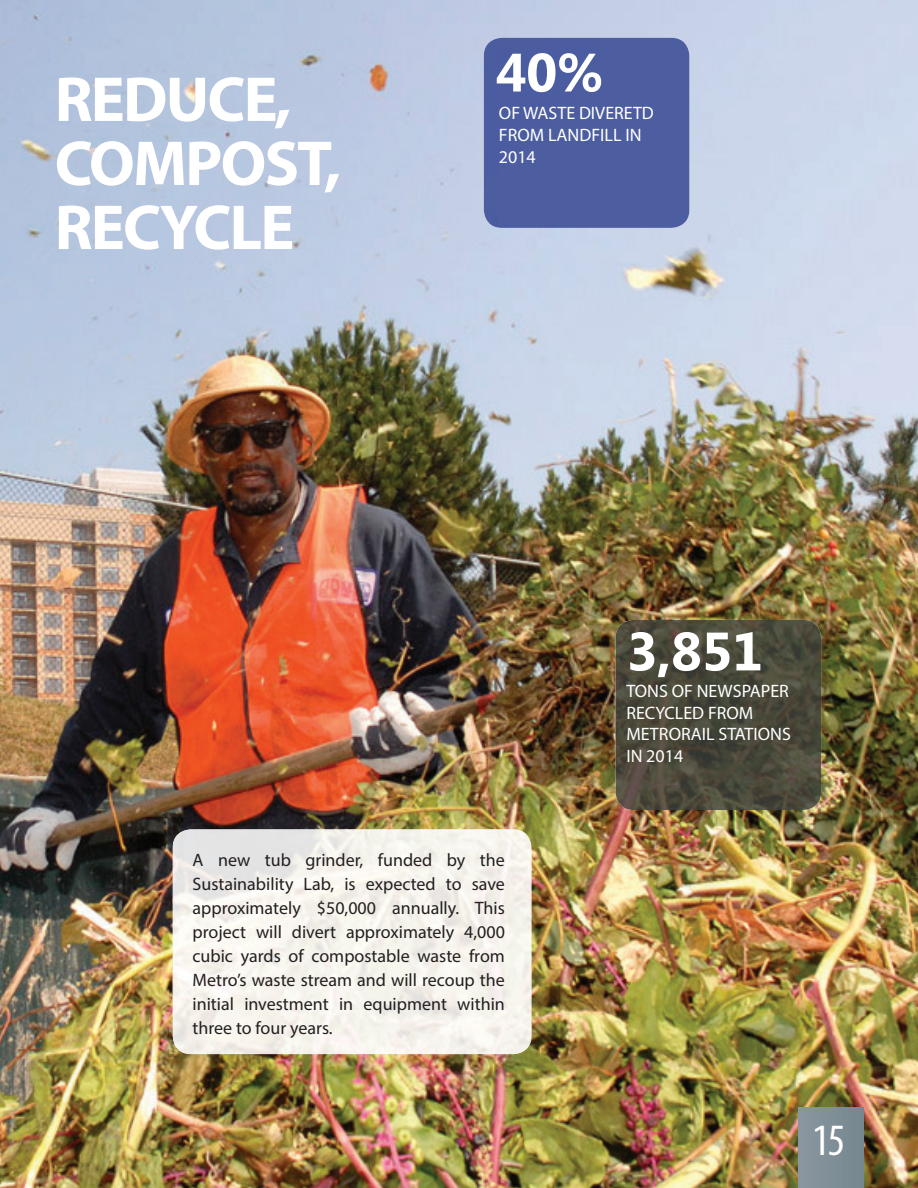
<style>
.page{position:relative;width:918px;height:1188px;background:#fff}
.page>*{position:absolute;margin:0;border:0;box-sizing:border-box;transform-origin:0 0}
.t1{font:700 64.05px/64.1px "Myriad Pro";letter-spacing:-.03em;color:#fff}
.t2{font:700 54px "Ebrima";color:#fff}
.t3{font:condensed 45px "Myriad Pro";color:#fff}
.t4{font:18px/24px "Myriad Pro";color:#231f20;text-align:justify}
.t5{font:18px/21.6px "Myriad Pro";color:#fff}
</style>
<div class="page">
<img style="left:0;top:0;width:918px;height:1188px">
<div style="left:798px;top:1107px;width:66px;height:81px;background:#7f8e97"></div>
<div style="left:484px;top:38px;width:205px;height:190px;background:#4c5da0"></div>
<img style="left:173px;top:829px;width:358px;height:225px">
<img style="left:616px;top:620px;width:205px;height:190px">
<h1 class="t1" style="left:55px;top:65px;width:288px">REDUCE,<br>COMPOST,<br>RECYCLE</h1>
<h2 class="t2" style="left:496px;top:32px;width:109px">40%</h2>
<p class="t5" style="left:499px;top:102px;width:156px">OF WASTE DIVERETD<br>FROM LANDFILL IN<br>2014</p>
<p class="t4" style="left:193px;top:847px;width:314px">A new tub grinder, funded by the Sustainability Lab, is expected to save approximately $50,000 annually. This project will divert approximately 4,000 cubic yards of compostable waste from Metro’s waste stream and will recoup the initial investment in equipment within three to four years.</p>
<h2 class="t2" style="left:626px;top:611px;width:138px">3,851</h2>
<p class="t5" style="left:626px;top:680px;width:166px">TONS OF NEWSPAPER<br>RECYCLED FROM<br>METRORAIL STATIONS<br>IN 2014</p>
<h3 class="t3" style="left:812px;top:1113px;width:34px">1 57</h3>
</div>
